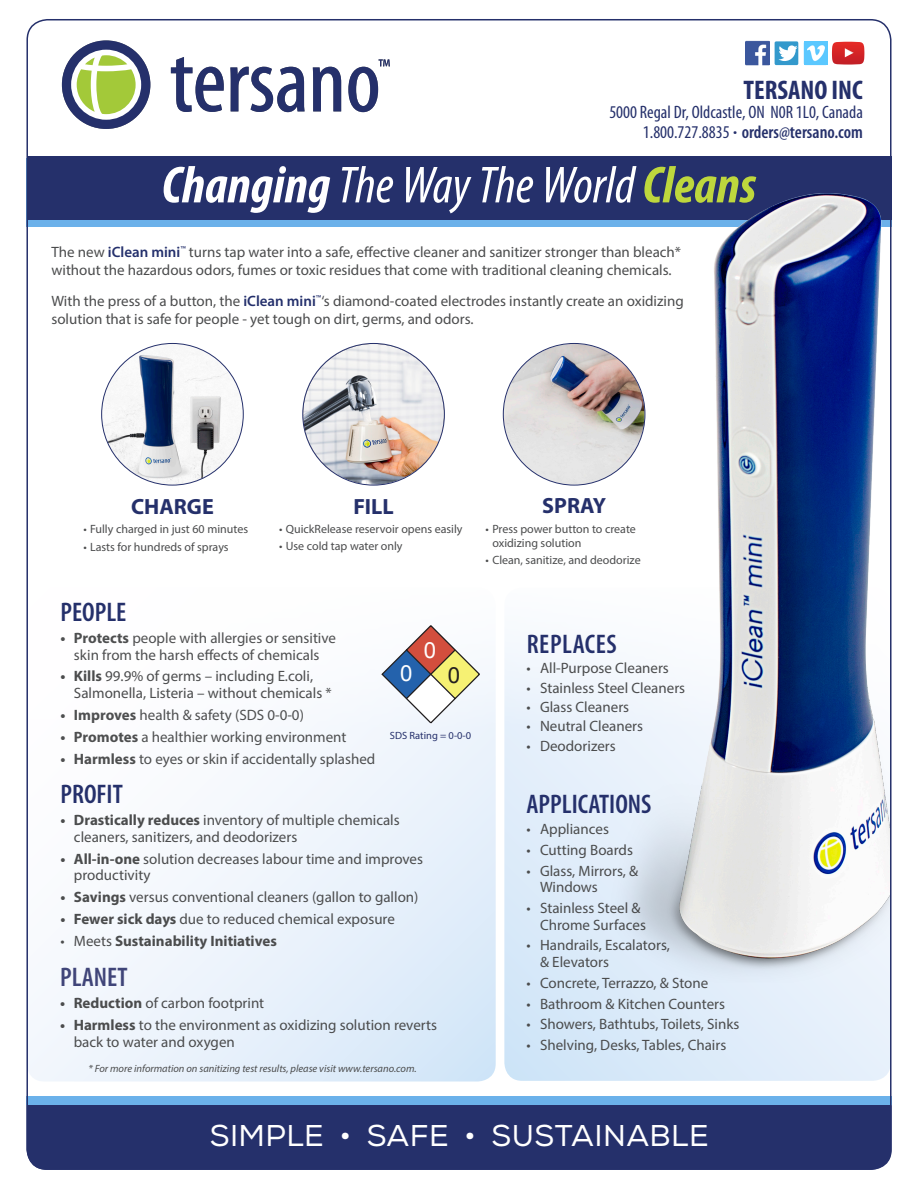
<style>
.page{position:relative;width:918px;height:1188px;background:#fff}
.page>*{position:absolute;margin:0;border:0;box-sizing:border-box;transform-origin:0 0}
.t1{font:italic condensed 52.5px "Myriad Pro";letter-spacing:-.005em;color:#fff}
.t2{font:30px "Nexa";letter-spacing:.015em;color:#fff}
.t3{font:600 condensed 27px "Myriad Pro";color:#25306b}
.t4{font:700 condensed 27px "Myriad Pro";color:#25306b}
.t5{font:600 condensed 27px "Myriad Pro";letter-spacing:.02em;color:#25306b}
.t6{font:600 condensed 27px "Myriad Pro";color:#404579}
.t7{font:22.2px "Arial";color:#fff}
.t8{font:22.2px "Arial";color:#231e1f}
.t9{font:700 22.05px "Myriad Pro";color:#25306b}
.t10{font:condensed 18px "Myriad Pro";color:#25306b}
.t11{font:600 condensed 18px "Myriad Pro";color:#25306b}
.t12{font:15px/16.5px "Myriad Pro";color:#4b4c4d}
.t13{font:15px/16.5px "Myriad Pro";color:#4e4f50;text-align:center}
.t14{font:700 15px "Myriad Pro";color:#4b4c4d}
.t15{font:12px/13.5px "Myriad Pro";color:#4b4c4d}
.t16{font:italic 10.5px "Myriad Pro";color:#4b4c4d}
.t17{font:10.5px "Myriad Pro";color:#25306b}
.s1{font-weight:400}
.s2{font-weight:700}
.s3{font-weight:700;color:#bed73d}
.s4{font-weight:600;color:#24306c}
</style>
<div class="page">
<div style="left:62px;top:40px;width:88px;height:89px;background:#25306b;border-radius:50%"></div>
<svg style="left:71px;top:50px;width:70px;height:70px"></svg>
<svg style="left:171px;top:57px;width:53px;height:55px"></svg>
<svg style="left:230px;top:67px;width:75px;height:45px"></svg>
<svg style="left:313px;top:67px;width:28px;height:44px"></svg>
<svg style="left:348px;top:59px;width:42px;height:53px"></svg>
<div style="left:27px;top:159px;width:865px;height:68px;background:#6bb1ea"></div>
<div style="left:27px;top:156px;width:865px;height:64px;background:#25306b"></div>
<div style="left:27px;top:1086px;width:865px;height:84px;background:#25306b;border-radius:20px"></div>
<div style="left:19px;top:591px;width:873px;height:514px;background:#fff"></div>
<svg style="left:26px;top:588px;width:470px;height:494px"></svg>
<div style="left:27px;top:1096px;width:865px;height:9px;background:#6bb1ea"></div>
<svg style="left:504px;top:588px;width:387px;height:493px;background:#dfecf9"></svg>
<svg style="left:832px;top:42px;width:32px;height:23px"></svg>
<img style="left:745px;top:40px;width:24px;height:26px">
<div style="left:775px;top:41px;width:23px;height:24px;background:#39c;border-radius:2px"></div>
<svg style="left:778px;top:45px;width:20px;height:16px"></svg>
<div style="left:804px;top:41px;width:24px;height:24px;background:#5bc8ff;border-radius:2px"></div>
<img style="left:807px;top:45px;width:18px;height:16px">
<img style="left:102px;top:344px;width:141px;height:141px;border-radius:70px">
<img style="left:303px;top:344px;width:141px;height:127px">
<img style="left:303px;top:344px;width:141px;height:141px;border-radius:70px">
<img style="left:504px;top:344px;width:141px;height:141px;border-radius:70px">
<img style="left:534px;top:193px;width:355px;height:790px">
<svg style="left:380px;top:624px;width:101px;height:101px"></svg>
<p class="t4" style="left:743px;top:73px;width:121px">TERSANO INC</p>
<p class="t10" style="left:609px;top:101px;width:255px">5000 Regal Dr, Oldcastle, ON N0R 1L0, Canada</p>
<p class="t11" style="left:643px;top:121px;width:221px"><span class="s1">1.800.727.8835</span> orders@tersano.com</p>
<p class="t1" style="left:162px;top:153px;width:596px"><span class="s2">Changing</span> The Way The World<span class="s3">Cleans</span></p>
<p class="t12" style="left:51px;top:243px;width:631px;line-height:18px">The new <span class="s4">iClean mini</span><sup>™</sup> turns tap water into a safe, effective cleaner and sanitizer stronger than bleach* without the hazardous odors, fumes or toxic residues that come with traditional cleaning chemicals.</p>
<p class="t12" style="left:51px;top:292px;width:634px;line-height:18px">With the press of a button, the <span class="s4">iClean mini</span><sup>™</sup>‘s diamond-coated electrodes instantly create an oxidizing solution that is safe for people - yet tough on dirt, germs, and odors.</p>
<p class="t9" style="left:131px;top:493px;width:84px">CHARGE</p>
<p class="t15" style="left:83px;top:522px;width:166px">• Fully charged in just 60 minutes</p>
<p class="t15" style="left:83px;top:540px;width:147px">• Lasts for hundreds of sprays</p>
<p class="t9" style="left:353px;top:493px;width:42px">FILL</p>
<p class="t15" style="left:279px;top:522px;width:185px">• QuickRelease reservoir opens easily</p>
<p class="t15" style="left:279px;top:539px;width:125px">• Use cold tap water only</p>
<p class="t3" style="left:60px;top:596px;width:67px">PEOPLE</p>
<p class="t13" style="left:60px;top:630px;width:277px"><span class="s2">• Protects</span> people with allergies or sensitive skin from the harsh effects of chemicals</p>
<p class="t12" style="left:74px;top:668px;width:259px;text-indent:-14px"><span class="s2">• Kills</span> 99.9% of germs – including E.coli,<br>Salmonella, Listeria – without chemicals *</p>
<p class="t13" style="left:60px;top:706px;width:245px"><span class="s2">• Improves</span> health &amp; safety (SDS 0-0-0)</p>
<p class="t13" style="left:60px;top:728px;width:288px"><span class="s2">• Promotes</span> a healthier working environment</p>
<p class="t13" style="left:60px;top:750px;width:316px"><span class="s2">• Harmless</span> to eyes or skin if accidentally splashed</p>
<p class="t3" style="left:60px;top:778px;width:64px">PROFIT</p>
<p class="t12" style="left:74px;top:812px;width:327px;text-indent:-14px"><span class="s2">• Drastically reduces</span> inventory of multiple chemicals cleaners, sanitizers, and deodorizers</p>
<p class="t12" style="left:74px;top:850px;width:351px;text-indent:-14px"><span class="s2">• All-in-one</span> solution decreases labour time and improves productivity</p>
<p class="t12" style="left:60px;top:888px;width:360px"><span class="s2">• Savings</span> versus conventional cleaners (gallon to gallon)</p>
<p class="t12" style="left:60px;top:910px;width:336px"><span class="s2">• Fewer sick days</span> due to reduced chemical exposure</p>
<p class="t14" style="left:60px;top:931px;width:218px"><span class="s1">• Meets</span> Sustainability Initiatives</p>
<h3 class="t7" style="left:424px;top:635px;width:14px">0</h3>
<h3 class="t7" style="left:400px;top:659px;width:14px">0</h3>
<h3 class="t8" style="left:448px;top:661px;width:14px">0</h3>
<p class="t17" style="left:390px;top:729px;width:83px">SDS Rating = 0-0-0</p>
<p class="t6" style="left:60px;top:961px;width:69px">PLANET</p>
<p class="t12" style="left:60px;top:995px;width:206px"><span class="s2">• Reduction</span> of carbon footprint</p>
<p class="t12" style="left:74px;top:1017px;width:365px;text-indent:-14px"><span class="s2">• Harmless</span> to the environment as oxidizing solution reverts back to water and oxygen</p>
<p class="t16" style="left:89px;top:1062px;width:330px">* For more information on sanitizing test results, please visit www.tersano.com.</p>
<p class="t9" style="left:542px;top:492px;width:65px">SPRAY</p>
<p class="t15" style="left:492px;top:522px;width:145px;text-indent:-7px">• Press power button to create oxidizing solution</p>
<p class="t15" style="left:486px;top:553px;width:157px">• Clean, sanitize, and deodorize</p>
<p class="t5" style="left:527px;top:628px;width:91px">REPLACES</p>
<p class="t12" style="left:527px;top:660px;width:144px">• All-Purpose Cleaners</p>
<p class="t12" style="left:527px;top:679px;width:160px">• Stainless Steel Cleaners</p>
<p class="t12" style="left:527px;top:698px;width:104px">• Glass Cleaners</p>
<p class="t12" style="left:527px;top:718px;width:118px">• Neutral Cleaners</p>
<p class="t12" style="left:527px;top:737px;width:91px">• Deodorizers</p>
<p class="t3" style="left:527px;top:787px;width:126px">APPLICATIONS</p>
<p class="t12" style="left:527px;top:821px;width:84px">• Appliances</p>
<p class="t12" style="left:527px;top:841px;width:108px">• Cutting Boards</p>
<p class="t12" style="left:540px;top:862px;width:100px;text-indent:-14px">• Glass, Mirrors, &amp;<br>Windows</p>
<p class="t12" style="left:540px;top:900px;width:107px;text-indent:-14px">• Stainless Steel &amp;<br>Chrome Surfaces</p>
<p class="t12" style="left:540px;top:937px;width:131px;text-indent:-14px">• Handrails, Escalators, &amp; Elevators</p>
<p class="t12" style="left:527px;top:974px;width:183px">• Concrete, Terrazzo, &amp; Stone</p>
<p class="t12" style="left:527px;top:995px;width:200px">• Bathroom &amp; Kitchen Counters</p>
<p class="t12" style="left:527px;top:1016px;width:214px">• Showers, Bathtubs, Toilets, Sinks</p>
<p class="t12" style="left:527px;top:1037px;width:201px">• Shelving, Desks, Tables, Chairs</p>
<p class="t2" style="left:210px;top:1118px;width:500px">SIMPLE • SAFE • SUSTAINABLE</p>
</div>
